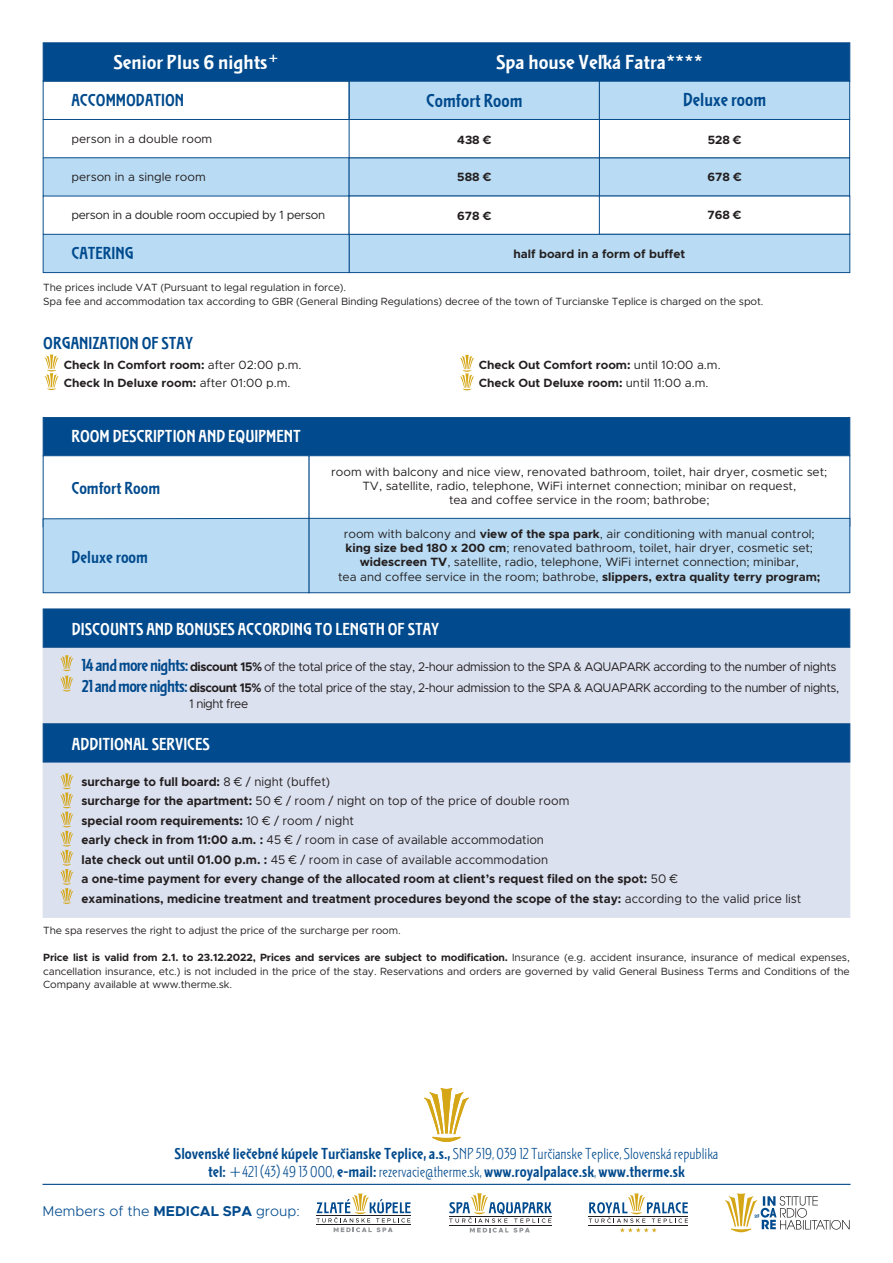
<style>
.page{position:relative;width:893px;height:1263px;background:#fff}
.page>*{position:absolute;margin:0;border:0;box-sizing:border-box;transform-origin:0 0}
.t1{font:700 21px "ITC Stoclet Com";color:#fff;scale:1.1 1}
.t2{font:700 19.5px "ITC Stoclet Com";color:#004a8d}
.t3{font:700 18px "ITC Stoclet Com";color:#fff}
.t4{font:700 18px "ITC Stoclet Com";color:#004a8d}
.t5{font:700 16.5px/18px "ITC Stoclet Com";color:#004a8d;text-align:center}
.t6{font:300 14.25px "Metropolis";color:#004a8d}
.t7{font:700 12.45px/19.5px "Metropolis";color:#231f20;scale:.96 1}
.t8{font:12.45px/20.4px "Metropolis";letter-spacing:-.035em;color:#231f20;scale:.96 1}
.t9{font:12px/14.4px "Metropolis";color:#231f20;text-align:center}
.t10{font:700 12px "Metropolis";color:#231f20}
.t11{font:12px "Metropolis";letter-spacing:-.025em;color:#231f20}
.t12{font:10.5px/13.5px "Metropolis";letter-spacing:-.01em;color:#231f20}
.s1{font-weight:400}
.s2{font-weight:700}
.s3{font-family:"ITC Stoclet Com";font-weight:700;font-size:18px;color:#004a8d}
.s4{font-weight:300}
</style>
<div class="page">
<div style="left:43px;top:646px;width:807px;height:271px;background:#dce1ef;border:1px solid #dadfed"></div>
<div style="left:43px;top:43px;width:807px;height:38px;background:#004a8d"></div>
<div style="left:599px;top:157px;width:251px;height:39px;background:#b9dbf3;border:1px solid #0a4e8c"></div>
<div style="left:43px;top:157px;width:306px;height:39px;background:#b9dbf3;border:1px solid #0a4e8c"></div>
<hr style="left:43px;top:196px;width:1px;height:38px;background:#0a4e8c">
<div style="left:349px;top:157px;width:251px;height:39px;background:#b9dbf3;border:1px solid #0a4e8c"></div>
<div style="left:349px;top:81px;width:251px;height:39px;background:#b9dbf3;border:1px solid #0a4e8c"></div>
<div style="left:599px;top:81px;width:251px;height:39px;background:#b9dbf3;border:1px solid #0a4e8c"></div>
<div style="left:599px;top:119px;width:251px;height:39px;background:#fff;border:1px solid #0a4e8c"></div>
<div style="left:43px;top:81px;width:306px;height:39px;border:1px solid #0a4e8c"></div>
<div style="left:349px;top:119px;width:251px;height:39px;background:#fff;border:1px solid #0a4e8c"></div>
<svg style="left:424px;top:1088px;width:45px;height:54px"></svg>
<hr style="left:42px;top:1184px;width:808px;height:1px;background:#004a8d">
<svg style="left:589px;top:1193px;width:99px;height:39px"></svg>
<svg style="left:316px;top:1193px;width:95px;height:39px"></svg>
<svg style="left:449px;top:1193px;width:103px;height:39px"></svg>
<svg style="left:725px;top:1193px;width:125px;height:39px"></svg>
<hr style="left:43px;top:119px;width:1px;height:39px;background:#0a4e8c">
<div style="left:349px;top:234px;width:501px;height:39px;background:#b9dbf3;border:1px solid #0a4e8c"></div>
<div style="left:43px;top:234px;width:306px;height:39px;background:#b9dbf3;border:1px solid #0a4e8c"></div>
<div style="left:43px;top:417px;width:807px;height:39px;background:#004a8d;border:1px solid #0b4c8c"></div>
<div style="left:43px;top:723px;width:807px;height:39px;background:#004a8d;border:1px solid #0b4c8c"></div>
<svg style="left:60px;top:773px;width:14px;height:131px"></svg>
<svg style="left:44px;top:354px;width:15px;height:36px"></svg>
<svg style="left:460px;top:355px;width:14px;height:35px"></svg>
<div style="left:349px;top:196px;width:251px;height:39px;background:#fff;border:1px solid #0a4e8c"></div>
<div style="left:309px;top:455px;width:541px;height:71px;background:#fff;border:1px solid #0a4e8c"></div>
<div style="left:43px;top:455px;width:266px;height:72px;background:#fff;border:1px solid #0a4e8c"></div>
<div style="left:309px;top:518px;width:541px;height:75px;background:#b9dbf3;border:1px solid #0a4e8c"></div>
<div style="left:43px;top:518px;width:266px;height:75px;background:#b9dbf3"></div>
<div style="left:43px;top:609px;width:807px;height:38px;background:#004a8d"></div>
<svg style="left:60px;top:655px;width:14px;height:36px"></svg>
<h1 class="t1" style="left:113px;top:50px;width:152px">Senior Plus 6 nights<sup>+</sup></h1>
<h1 class="t1" style="left:496px;top:50px;width:190px">Spa house Veľká Fatra****</h1>
<h3 class="t4" style="left:71px;top:89px;width:114px">ACCOMMODATION</h3>
<p class="t9" style="left:71px;top:132px;width:143px">person in a double room</p>
<h2 class="t2" style="left:426px;top:89px;width:98px">Comfort Room</h2>
<h2 class="t2" style="left:683px;top:88px;width:85px">Deluxe room</h2>
<p class="t10" style="left:708px;top:133px;width:35px">528 €</p>
<p class="t10" style="left:457px;top:133px;width:36px">438 €</p>
<p class="t9" style="left:71px;top:170px;width:136px">person in a single room</p>
<p class="t11" style="left:71px;top:208px;width:255px">person in a double room occupied by 1 person</p>
<p class="t10" style="left:457px;top:169px;width:36px">588 €</p>
<p class="t10" style="left:707px;top:169px;width:36px">678 €</p>
<p class="t10" style="left:457px;top:208px;width:36px">678 €</p>
<p class="t10" style="left:707px;top:207px;width:36px">768 €</p>
<h3 class="t4" style="left:71px;top:243px;width:64px">CATERING</h3>
<p class="t10" style="left:514px;top:246px;width:173px">half board in a form of buffet</p>
<p class="t12" style="left:43px;top:281px;width:722px">The prices include VAT (Pursuant to legal regulation in force).<br>Spa fee and accommodation tax according to GBR (General Binding Regulations) decree of the town of Turcianske Teplice is charged on the spot.</p>
<h3 class="t4" style="left:43px;top:332px;width:151px">ORGANIZATION OF STAY</h3>
<p class="t10" style="left:64px;top:357px;width:239px">Check In Comfort room: <span class="s1">after 02:00 p.m.</span></p>
<p class="t10" style="left:479px;top:357px;width:243px">Check Out Comfort room: <span class="s1">until 10:00 a.m.</span></p>
<p class="t10" style="left:64px;top:375px;width:228px">Check In Deluxe room: <span class="s1">after 01:00 p.m.</span></p>
<p class="t10" style="left:479px;top:375px;width:231px">Check Out Deluxe room: <span class="s1">until 11:00 a.m.</span></p>
<h3 class="t3" style="left:71px;top:426px;width:231px">ROOM DESCRIPTION AND EQUIPMENT</h3>
<h3 class="t4" style="left:71px;top:477px;width:90px">Comfort Room</h3>
<h3 class="t4" style="left:71px;top:546px;width:78px">Deluxe room</h3>
<p class="t9" style="left:331px;top:464px;width:498px">room with balcony and nice view, renovated bathroom, toilet, hair dryer, cosmetic set;<br>TV, satellite, radio, telephone, WiFi internet connection; minibar on request,<br>tea and coffee service in the room; bathrobe;</p>
<p class="t9" style="left:338px;top:526px;width:484px">room with balcony and <span class="s2">view of the spa park</span>, air conditioning with manual control; <span class="s2">king size bed 180 x 200 cm</span>; renovated bathroom, toilet, hair dryer, cosmetic set; <span class="s2">widescreen TV</span>, satellite, radio, telephone, WiFi internet connection; minibar,<br>tea and coffee service in the room; bathrobe, <span class="s2">slippers, extra quality terry program;</span></p>
<h3 class="t3" style="left:72px;top:618px;width:369px">DISCOUNTS AND BONUSES ACCORDING TO LENGTH OF STAY</h3>
<p class="t8" style="left:81px;top:657px;width:791px"><span class="s3">14 and more nights:</span> <span class="s2">discount 15%</span> of the total price of the stay, 2-hour admission to the SPA &amp; AQUAPARK according to the number of nights<br><span class="s3">21 and more nights:</span> <span class="s2">discount 15%</span> of the total price of the stay, 2-hour admission to the SPA &amp; AQUAPARK according to the number of nights,</p>
<p class="t8" style="left:189px;top:694px;width:63px">1 night free</p>
<h3 class="t3" style="left:72px;top:733px;width:140px">ADDITIONAL SERVICES</h3>
<p class="t7" style="left:81px;top:772px;width:751px">surcharge to full board: <span class="s1">8 € / night (buffet)<br></span>surcharge for the apartment: <span class="s1">50 € / room / night on top of the price of double room<br></span>special room requirements: <span class="s1">10 € / room / night<br></span>early check in from 11:00 a.m. : <span class="s1">45 € / room in case of available accommodation<br></span>late check out until 01.00 p.m. : <span class="s1">45 € / room in case of available accommodation<br></span>a one-time payment for every change of the allocated room at client’s request filed on the spot: <span class="s1">50 €<br></span>examinations, medicine treatment and treatment procedures beyond the scope of the stay: <span class="s1">according to the valid price list</span></p>
<p class="t12" style="left:43px;top:924px;width:359px">The spa reserves the right to adjust the price of the surcharge per room.</p>
<p class="t12" style="left:43px;top:951px;width:808px;text-align:justify"><span class="s2">Price list is valid from 2.1. to 23.12.2022, Prices and services are subject to modification.</span> Insurance (e.g. accident insurance, insurance of medical expenses, cancellation insurance, etc.) is not included in the price of the stay. Reservations and orders are governed by valid General Business Terms and Conditions of the Company available at www.therme.sk.</p>
<h3 class="t5" style="left:175px;top:1144px;width:545px">Slovenské liečebné kúpele Turčianske Teplice, a.s., <span class="s4">SNP 519, 039 12 Turčianske Teplice, Slovenská republika </span>tel: <span class="s4">+421 (43) 49 13 000,</span> e-mail: <span class="s4">rezervacie@therme.sk,</span> www.royalpalace.sk<span class="s4">,</span> www.therme.sk</h3>
<h3 class="t6" style="left:43px;top:1203px;width:259px">Members of the <span class="s2">MEDICAL SPA</span> group:</h3>
</div>
